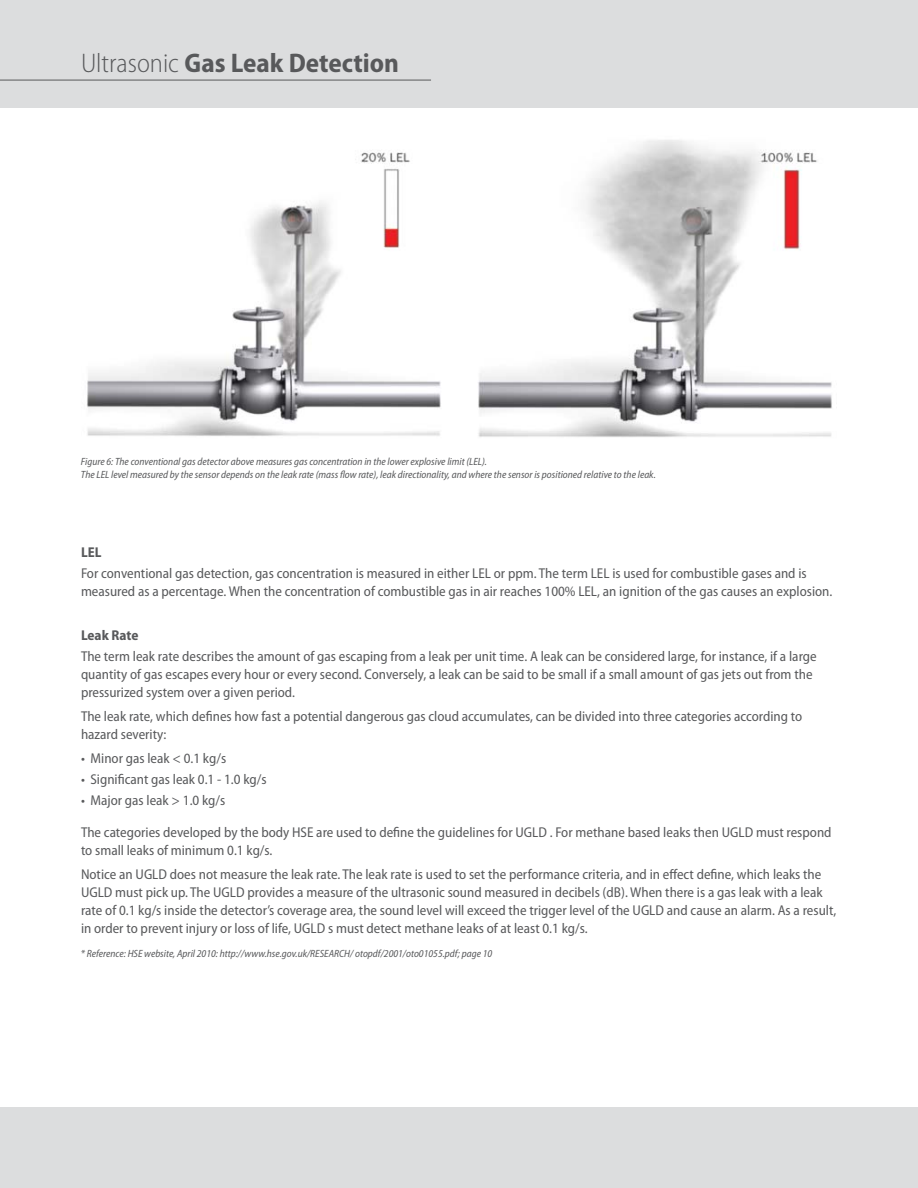
<style>
.page{position:relative;width:918px;height:1188px;background:#fff}
.page>*{position:absolute;margin:0;border:0;box-sizing:border-box;transform-origin:0 0}
.t1{font:700 semi-condensed 27px "Myriad Pro";color:#58595b}
.t2{font:semi-condensed 14.25px/18px "Myriad Pro";color:#58595b}
.t3{font:700 semi-condensed 14.25px "Myriad Pro";color:#58595b}
.t4{font:italic semi-condensed 10.5px/13.5px "Myriad Pro";color:#58595b}
.s1{font-weight:300}
</style>
<div class="page">
<div style="left:0;top:1107px;width:918px;height:81px;background:#dcddde"></div>
<div style="left:0;top:0;width:918px;height:108px;background:#dcddde"></div>
<hr style="left:0;top:80px;width:431px;height:1px;background:#58595b">
<img style="left:87px;top:140px;width:745px;height:297px">
<h1 class="t1" style="left:81px;top:53px;width:320px"><span class="s1">Ultrasonic</span> Gas Leak Detection</h1>
<p class="t4" style="left:81px;top:455px;width:576px">Figure 6: The conventional gas detector above measures gas concentration in the lower explosive limit (LEL).<br>The LEL level measured by the sensor depends on the leak rate (mass flow rate), leak directionality, and where the sensor is positioned relative to the leak.</p>
<p class="t3" style="left:81px;top:547px;width:22px">LEL</p>
<p class="t2" style="left:81px;top:565px;width:753px">For conventional gas detection, gas concentration is measured in either LEL or ppm. The term LEL is used for combustible gases and is measured as a percentage. When the concentration of combustible gas in air reaches 100% LEL, an ignition of the gas causes an explosion.</p>
<p class="t3" style="left:81px;top:630px;width:59px">Leak Rate</p>
<p class="t2" style="left:81px;top:648px;width:737px">The term leak rate describes the amount of gas escaping from a leak per unit time. A leak can be considered large, for instance, if a large quantity of gas escapes every hour or every second. Conversely, a leak can be said to be small if a small amount of gas jets out from the pressurized system over a given period.</p>
<p class="t2" style="left:81px;top:708px;width:723px">The leak rate, which defines how fast a potential dangerous gas cloud accumulates, can be divided into three categories according to hazard severity:</p>
<p class="t2" style="left:81px;top:750px;width:147px">• Minor gas leak &lt; 0.1 kg/s</p>
<p class="t2" style="left:81px;top:771px;width:187px">• Significant gas leak 0.1 - 1.0 kg/s</p>
<p class="t2" style="left:81px;top:792px;width:146px">• Major gas leak &gt; 1.0 kg/s</p>
<p class="t2" style="left:81px;top:824px;width:752px">The categories developed by the body HSE are used to define the guidelines for UGLD . For methane based leaks then UGLD must respond to small leaks of minimum 0.1 kg/s.</p>
<p class="t2" style="left:81px;top:866px;width:757px">Notice an UGLD does not measure the leak rate. The leak rate is used to set the performance criteria, and in effect define, which leaks the UGLD must pick up. The UGLD provides a measure of the ultrasonic sound measured in decibels (dB). When there is a gas leak with a leak rate of 0.1 kg/s inside the detector’s coverage area, the sound level will exceed the trigger level of the UGLD and cause an alarm. As a result, in order to prevent injury or loss of life, UGLD s must detect methane leaks of at least 0.1 kg/s.</p>
<p class="t4" style="left:81px;top:948px;width:413px">* Reference: HSE website, April 2010: http://www.hse.gov.uk/RESEARCH/ otopdf/2001/oto01055.pdf; page 10</p>
</div>
